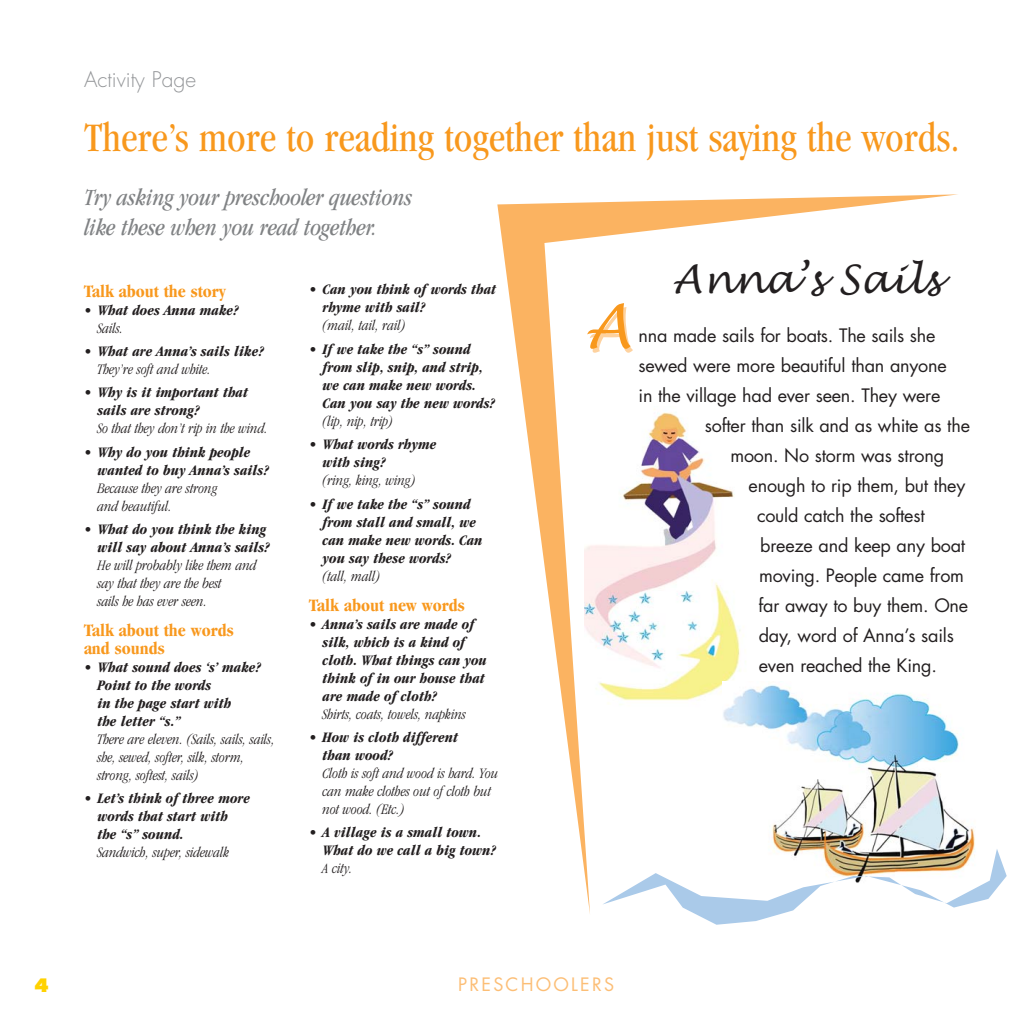
<style>
.page{position:relative;width:1026px;height:1026px;background:#fff}
.page>*{position:absolute;margin:0;border:0;box-sizing:border-box;transform-origin:0 0}
.t1{font:italic 60px "Lucida Handwriting";color:#f8981d}
.t2{font:condensed 42px "Garamond";color:#f8981d}
.t3{font:italic 39px "Lucida Handwriting";color:#231f20}
.t4{font:italic condensed 24px/30px "Garamond";letter-spacing:-.005em;color:#808284}
.t5{font:300 21px "Futura";color:#939598}
.t6{font:18px "Futura";letter-spacing:-.01em;color:#231f20}
.t7{font:700 condensed 18px/18px "Garamond";color:#f8981d}
.t8{font:18px "Futura";letter-spacing:.125em;color:#fcbe76}
.t9{font:800 18px "Futura";color:#ffd200}
.t10{font:italic 700 condensed 15px/18px "Garamond";color:#231f20}
.t11{font:italic 300 condensed 15px/18px "Garamond";color:#231f20}
</style>
<div class="page">
<img style="left:958px;top:740px;width:17px;height:109px">
<svg style="left:497px;top:194px;width:461px;height:720px"></svg>
<svg style="left:602px;top:849px;width:405px;height:76px"></svg>
<h3 class="t5" style="left:84px;top:70px;width:114px">Activity Page</h3>
<h2 class="t2" style="left:84px;top:121px;width:877px">There’s more to reading together than just saying the words.</h2>
<h3 class="t4" style="left:84px;top:184px;width:330px">Try asking your preschooler questions like these when you read together.</h3>
<p class="t7" style="left:84px;top:283px;width:143px">Talk about the story</p>
<p class="t10" style="left:84px;top:302px;width:157px">• What does Anna make?</p>
<p class="t11" style="left:98px;top:320px;width:27px">Sails.</p>
<p class="t10" style="left:84px;top:343px;width:182px">• What are Anna’s sails like?</p>
<p class="t11" style="left:98px;top:361px;width:115px">They’re soft and white.</p>
<p class="t10" style="left:98px;top:385px;width:152px;text-indent:-14px">• Why is it important that sails are strong?</p>
<p class="t11" style="left:98px;top:421px;width:172px">So that they don’t rip in the wind.</p>
<p class="t10" style="left:98px;top:444px;width:173px;text-indent:-14px">• Why do you think people wanted to buy Anna’s sails?</p>
<p class="t11" style="left:98px;top:480px;width:122px">Because they are strong and beautiful.</p>
<p class="t10" style="left:84px;top:522px;width:188px;text-align:right">• What do you think the king will say about Anna’s sails?</p>
<p class="t11" style="left:98px;top:557px;width:161px">He will probably like them and say that they are the best<br>sails he has ever seen.</p>
<p class="t7" style="left:84px;top:623px;width:151px">Talk about the words and sounds</p>
<p class="t10" style="left:98px;top:659px;width:165px;text-indent:-14px">• What sound does ‘s’ make?<br>Point to the words<br>in the page start with<br>the letter “s.”</p>
<p class="t11" style="left:98px;top:731px;width:179px">There are eleven. (Sails, sails, sails, she, sewed, softer, silk, storm, strong, softest, sails)</p>
<p class="t10" style="left:98px;top:791px;width:154px;text-indent:-14px">• Let’s think of three more words that start with the “s” sound.</p>
<p class="t11" style="left:98px;top:845px;width:133px">Sandwich, super, sidewalk</p>
<p class="t10" style="left:323px;top:282px;width:175px;text-indent:-14px">• Can you think of words that rhyme with sail?</p>
<p class="t11" style="left:323px;top:318px;width:85px">(mail, tail, rail)</p>
<p class="t10" style="left:323px;top:341px;width:174px;text-indent:-14px">• If we take the “s” sound from slip, snip, and strip, we can make new words.<br>Can you say the new words?</p>
<p class="t11" style="left:323px;top:413px;width:72px">(lip, nip, trip)</p>
<p class="t10" style="left:323px;top:437px;width:115px;text-indent:-14px">• What words rhyme with sing?</p>
<p class="t11" style="left:323px;top:473px;width:95px">(ring, king, wing)</p>
<p class="t10" style="left:323px;top:496px;width:161px;text-indent:-14px">• If we take the “s” sound from stall and small, we can make new words. Can you say these words?</p>
<p class="t11" style="left:323px;top:568px;width:59px">(tall, mall)</p>
<p class="t7" style="left:309px;top:597px;width:157px">Talk about new words</p>
<p class="t10" style="left:323px;top:616px;width:166px;text-indent:-14px">• Anna’s sails are made of silk, which is a kind of cloth. What things can you think of in our house that are made of cloth?</p>
<p class="t11" style="left:323px;top:706px;width:145px">Shirts, coats, towels, napkins</p>
<p class="t10" style="left:323px;top:729px;width:137px;text-indent:-14px">• How is cloth different than wood?</p>
<p class="t11" style="left:323px;top:765px;width:177px">Cloth is soft and wood is hard. You can make clothes out of cloth but not wood. (Etc.)</p>
<p class="t10" style="left:323px;top:825px;width:175px;text-indent:-14px">• A village is a small town.<br>What do we call a big town?</p>
<p class="t11" style="left:323px;top:861px;width:31px">A city.</p>
<h1 class="t1" style="left:585px;top:297px;width:47px">A</h1>
<h3 class="t3" style="left:672px;top:259px;width:270px">Anna’s Sails</h3>
<p class="t6" style="left:639px;top:327px;width:298px">nna made sails for boats. The sails she</p>
<p class="t6" style="left:639px;top:357px;width:310px">sewed were more beautiful than anyone</p>
<p class="t6" style="left:639px;top:387px;width:303px">in the village had ever seen. They were</p>
<p class="t6" style="left:705px;top:417px;width:267px">softer than silk and as white as the</p>
<p class="t6" style="left:730px;top:447px;width:215px">moon. No storm was strong</p>
<p class="t6" style="left:749px;top:477px;width:218px">enough to rip them, but they</p>
<p class="t6" style="left:757px;top:507px;width:169px">could catch the softest</p>
<p class="t6" style="left:760px;top:537px;width:206px">breeze and keep any boat</p>
<p class="t6" style="left:759px;top:567px;width:206px">moving. People came from</p>
<p class="t6" style="left:758px;top:597px;width:211px">far away to buy them. One</p>
<p class="t6" style="left:759px;top:628px;width:197px">day, word of Anna’s sails</p>
<p class="t6" style="left:759px;top:658px;width:180px">even reached the King.</p>
<p class="t9" style="left:34px;top:977px;width:16px">4</p>
<p class="t8" style="left:458px;top:976px;width:157px">PRESCHOOLERS</p>
</div>
